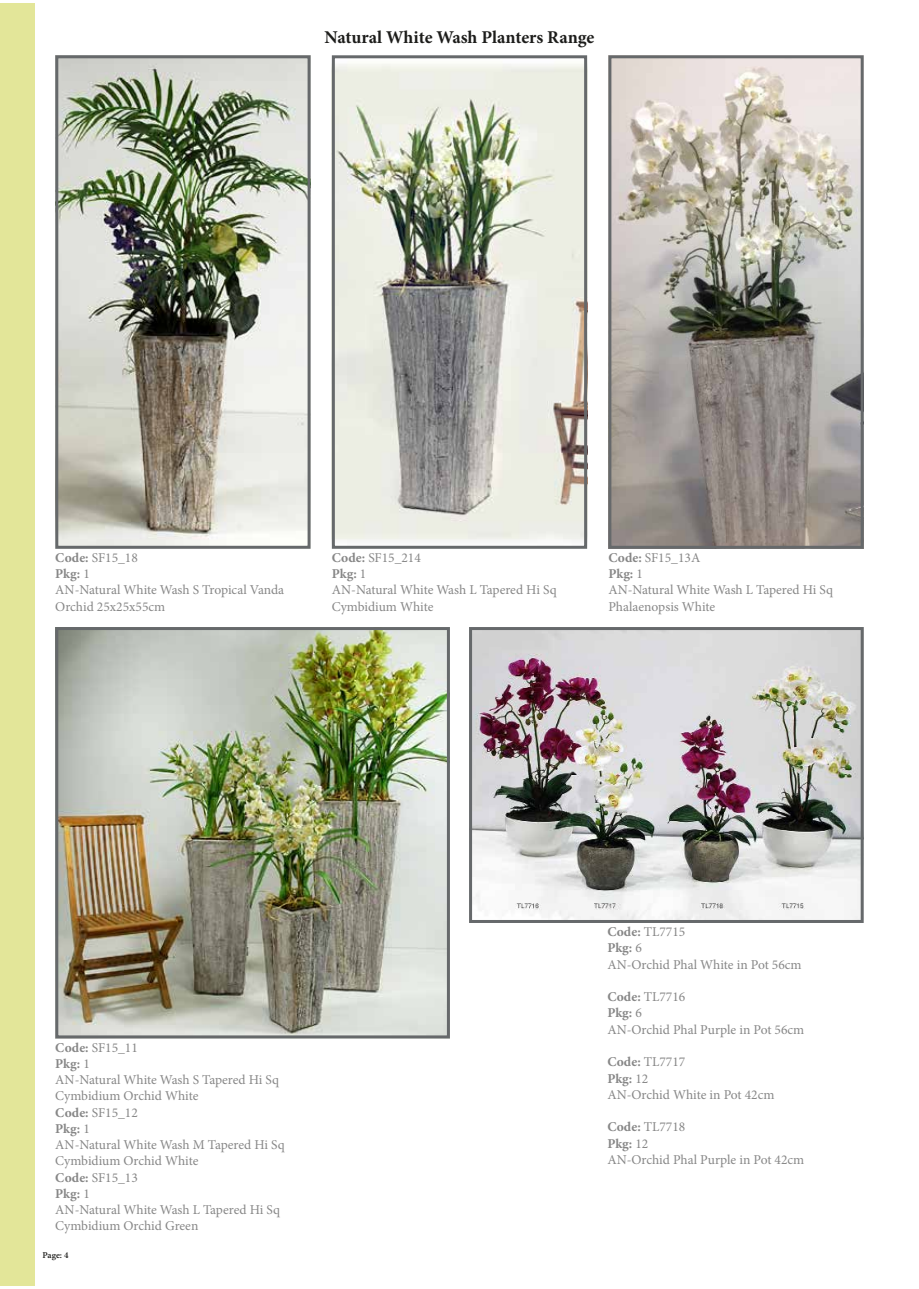
<style>
.page{position:relative;width:919px;height:1289px;background:#fff}
.page>*{position:absolute;margin:0;border:0;box-sizing:border-box;transform-origin:0 0}
.t1{font:700 18px "Minion Pro";letter-spacing:-.005em;color:#1d1d1b}
.t2{font:13.5px/16.2px "Minion Pro";color:#878787}
.t3{font:600 9px "Minion Pro";color:#1d1d1b}
.s1{font-weight:700}
</style>
<div class="page">
<div style="left:0;top:3px;width:34px;height:1282px;background:#e3e699"></div>
<img style="left:59px;top:631px;width:387px;height:403px">
<div style="left:55px;top:627px;width:395px;height:411px;border:3px solid #66696b"></div>
<img style="left:612px;top:59px;width:247px;height:486px">
<div style="left:608px;top:55px;width:255px;height:494px;border:3px solid #66696b"></div>
<img style="left:59px;top:59px;width:247px;height:486px">
<div style="left:55px;top:55px;width:255px;height:494px;border:3px solid #66696b"></div>
<img style="left:336px;top:64px;width:247px;height:477px">
<div style="left:332px;top:55px;width:255px;height:494px;border:3px solid #66696b"></div>
<img style="left:473px;top:631px;width:386px;height:288px">
<div style="left:469px;top:627px;width:394px;height:296px;border:3px solid #66696b"></div>
<h1 class="t1" style="left:324px;top:24px;width:271px">Natural White Wash Planters Range</h1>
<p class="t2" style="left:55px;top:549px;width:230px"><span class="s1">Code:</span> SF15_18<br><span class="s1">Pkg:</span> 1<br>AN-Natural White Wash S Tropical Vanda<br>Orchid 25x25x55cm</p>
<p class="t2" style="left:332px;top:549px;width:226px"><span class="s1">Code:</span> SF15_214<br><span class="s1">Pkg:</span> 1<br>AN-Natural White Wash L Tapered Hi Sq<br>Cymbidium White</p>
<p class="t2" style="left:608px;top:549px;width:226px"><span class="s1">Code:</span> SF15_13A<br><span class="s1">Pkg:</span> 1<br>AN-Natural White Wash L Tapered Hi Sq<br>Phalaenopsis White</p>
<p class="t2" style="left:55px;top:1039px;width:231px"><span class="s1">Code:</span> SF15_11<br><span class="s1">Pkg:</span> 1<br>AN-Natural White Wash S Tapered Hi Sq<br>Cymbidium Orchid White<br><span class="s1">Code:</span> SF15_12<br><span class="s1">Pkg:</span> 1<br>AN-Natural White Wash M Tapered Hi Sq<br>Cymbidium Orchid White<br><span class="s1">Code:</span> SF15_13<br><span class="s1">Pkg:</span> 1<br>AN-Natural White Wash L Tapered Hi Sq<br>Cymbidium Orchid Green</p>
<p class="t3" style="left:43px;top:1249px;width:27px">Page: 4</p>
<p class="t2" style="left:607px;top:923px;width:196px"><span class="s1">Code:</span> TL7715<br><span class="s1">Pkg:</span> 6<br>AN-Orchid Phal White in Pot 56cm</p>
<p class="t2" style="left:607px;top:988px;width:198px"><span class="s1">Code:</span> TL7716<br><span class="s1">Pkg:</span> 6<br>AN-Orchid Phal Purple in Pot 56cm</p>
<p class="t2" style="left:607px;top:1053px;width:169px"><span class="s1">Code:</span> TL7717<br><span class="s1">Pkg:</span> 12<br>AN-Orchid White in Pot 42cm</p>
<p class="t2" style="left:607px;top:1118px;width:198px"><span class="s1">Code:</span> TL7718<br><span class="s1">Pkg:</span> 12<br>AN-Orchid Phal Purple in Pot 42cm</p>
</div>
